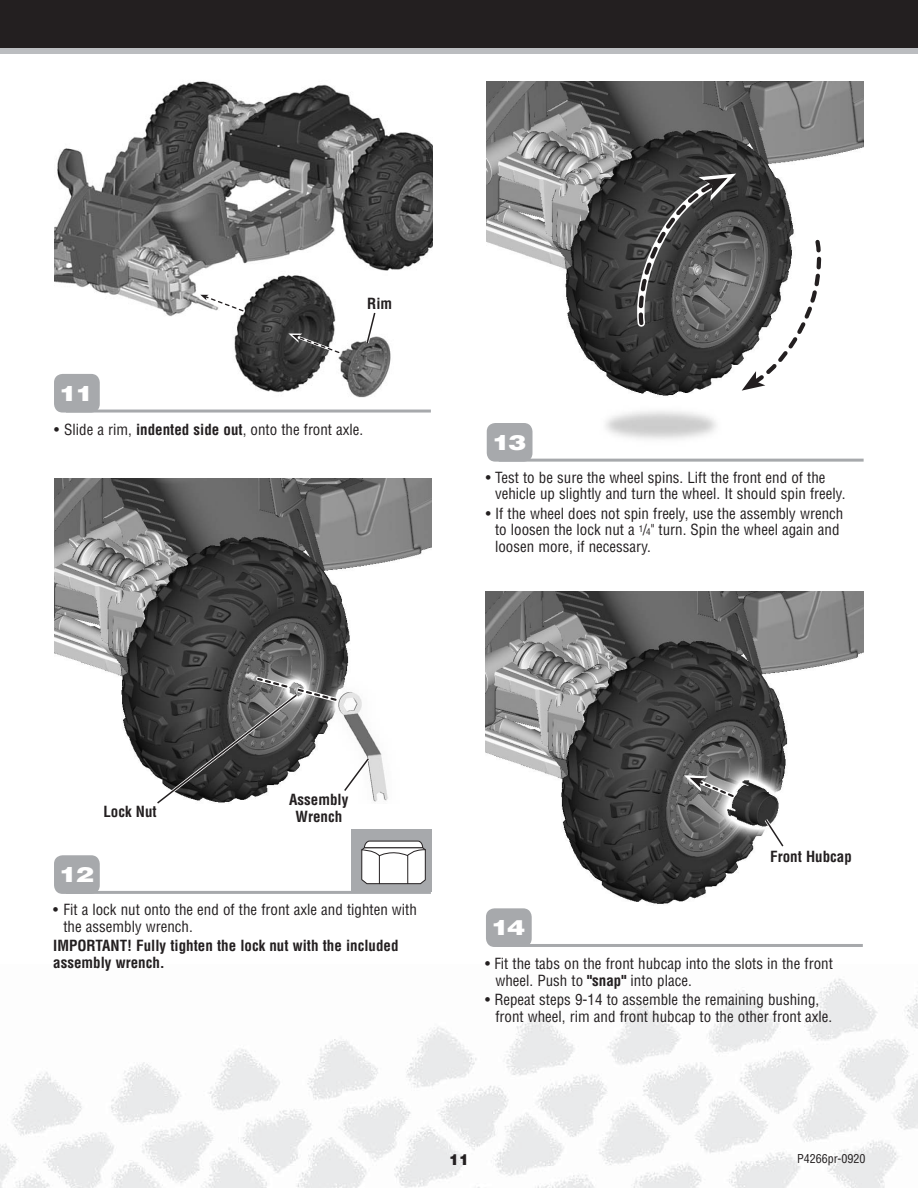
<style>
.page{position:relative;width:918px;height:1188px;background:#fff}
.page>*{position:absolute;margin:0;border:0;box-sizing:border-box;transform-origin:0 0}
.t1{font:900 21px "Helvetica LT Std";letter-spacing:-.08em;color:#fff;scale:1.3 1}
.t2{font:condensed 15px/16.5px "Helvetica LT Std";color:#231f20}
.t3{font:700 condensed 15px/16.5px "Helvetica LT Std";color:#231f20}
.t4{font:900 15px "Helvetica LT Std";color:#231f20}
.t5{font:condensed 12px "Helvetica LT Std";color:#231f20}
.s1{font-weight:700}
.s2{font-size:9px}
</style>
<div class="page">
<img style="left:0;top:978px;width:918px;height:210px">
<svg style="left:0;top:47px;width:918px;height:7px;background:#a5a6a9"></svg>
<div style="left:0;top:0;width:918px;height:47px;background:#231f20"></div>
<img style="left:486px;top:592px;width:378px;height:322px">
<svg style="left:684px;top:775px;width:54px;height:27px"></svg>
<svg style="left:762px;top:816px;width:25px;height:34px"></svg>
<div style="left:486px;top:908px;width:46px;height:39px;background:#a7a9ac;border-radius:9px"></div>
<hr style="left:498px;top:944px;width:365px;height:3px;background:#a7a9ac">
<img style="left:54px;top:81px;width:378px;height:330px">
<svg style="left:288px;top:333px;width:54px;height:23px"></svg>
<svg style="left:197px;top:293px;width:49px;height:21px"></svg>
<svg style="left:364px;top:309px;width:14px;height:37px"></svg>
<img style="left:54px;top:478px;width:378px;height:324px">
<img style="left:487px;top:81px;width:377px;height:381px">
<svg style="left:635px;top:113px;width:229px;height:283px"></svg>
<div style="left:352px;top:829px;width:80px;height:62px;background:#a7a9ac"></div>
<svg style="left:361px;top:841px;width:65px;height:43px;background:#dfdfdf"></svg>
<div style="left:54px;top:855px;width:46px;height:39px;background:#a7a9ac;border-radius:9px"></div>
<hr style="left:66px;top:891px;width:365px;height:3px;background:#a7a9ac">
<div style="left:487px;top:423px;width:46px;height:39px;background:#a7a9ac;border-radius:9px"></div>
<hr style="left:499px;top:459px;width:365px;height:3px;background:#a7a9ac">
<div style="left:54px;top:374px;width:46px;height:39px;background:#a7a9ac;border-radius:9px"></div>
<hr style="left:66px;top:410px;width:365px;height:3px;background:#a7a9ac">
<svg style="left:153px;top:674px;width:220px;height:130px"></svg>
<h1 class="t1" style="left:59px;top:386px;width:28px">11</h1>
<p class="t3" style="left:367px;top:297px;width:27px">Rim</p>
<p class="t2" style="left:54px;top:423px;width:311px">• Slide a rim, <span class="s1">indented side out</span>, onto the front axle.</p>
<h1 class="t1" style="left:492px;top:435px;width:28px">13</h1>
<p class="t2" style="left:495px;top:471px;width:352px;text-indent:-9px">• Test to be sure the wheel spins. Lift the front end of the vehicle up slightly and turn the wheel. It should spin freely.</p>
<p class="t2" style="left:495px;top:507px;width:350px;text-indent:-9px">• If the wheel does not spin freely, use the assembly wrench to loosen the lock nut a <sup>1</sup>/<span class="s2">4</span>" turn. Spin the wheel again and loosen more, if necessary.</p>
<p class="t3" style="left:103px;top:805px;width:55px">Lock Nut</p>
<h1 class="t1" style="left:59px;top:867px;width:28px">12</h1>
<p class="t3" style="left:289px;top:793px;width:61px;text-align:center">Assembly<br>Wrench</p>
<p class="t2" style="left:63px;top:903px;width:355px;text-indent:-10px">• Fit a lock nut onto the end of the front axle and tighten with the assembly wrench.</p>
<p class="t3" style="left:53px;top:939px;width:347px">IMPORTANT! Fully tighten the lock nut with the included assembly wrench.</p>
<p class="t3" style="left:770px;top:849px;width:83px">Front Hubcap</p>
<h1 class="t1" style="left:491px;top:920px;width:28px">14</h1>
<p class="t2" style="left:495px;top:957px;width:339px;text-indent:-10px">• Fit the tabs on the front hubcap into the slots in the front wheel. Push to <span class="s1">"snap"</span> into place.</p>
<p class="t2" style="left:495px;top:993px;width:339px;text-indent:-10px">• Repeat steps 9-14 to assemble the remaining bushing, front wheel, rim and front hubcap to the other front axle.</p>
<p class="t4" style="left:449px;top:1154px;width:22px">11</p>
<p class="t5" style="left:797px;top:1155px;width:70px">P4266pr-0920</p>
</div>
